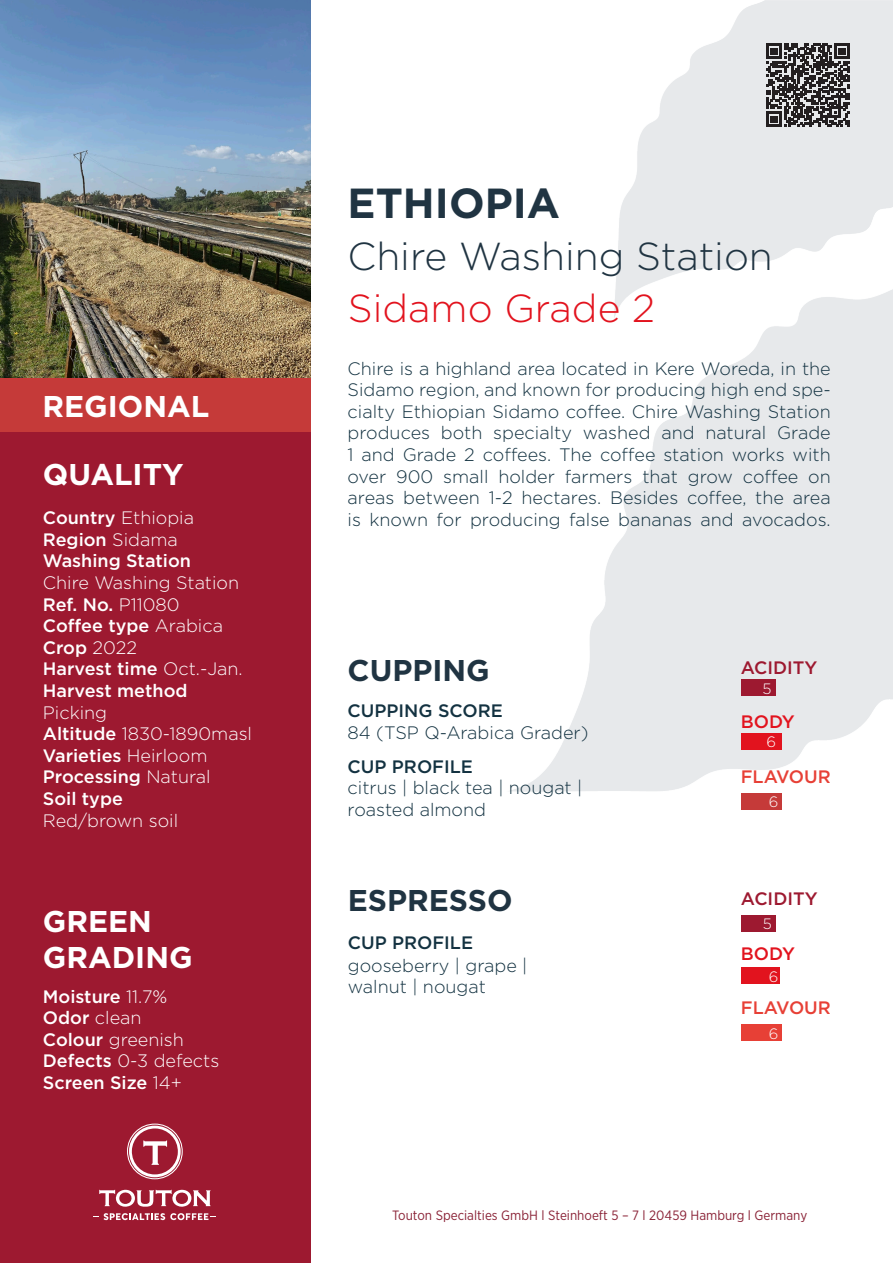
<style>
.page{position:relative;width:893px;height:1263px;background:#fff}
.page>*{position:absolute;margin:0;border:0;box-sizing:border-box;transform-origin:0 0}
.t1{font:700 42px "Gotham";color:#203442}
.t2{font:300 39px "Gotham";color:#203442}
.t3{font:300 39px "Gotham";color:#e2131e}
.t4{font:700 30px "Gotham";color:#fff}
.t5{font:700 30px "Gotham";color:#203442}
.t6{font:300 18px/21.6px "Gotham";color:#133241;text-align:justify}
.t7{font:500 18px "Gotham";color:#fff}
.t8{font:300 18px "Gotham";color:#fff}
.t9{font:500 18px "Gotham";color:#133241}
.t10{font:500 18px "Gotham";color:#9d1930}
.t11{font:500 18px "Gotham";color:#e74036}
.t12{font:500 18px "Gotham";color:#e2131e}
.t13{font:300 15px "Gotham";color:#fff}
.t14{font:13.5px "Gotham Narrow";color:#8b2438}
.s1{font-weight:500}
.s2{font-weight:300}
</style>
<div class="page">
<img style="left:310px;top:0;width:583px;height:1261px">
<div style="left:0;top:386px;width:310px;height:877px;background:#9d1930"></div>
<div style="left:0;top:377px;width:310px;height:55px;background:#c53a39"></div>
<div style="left:741px;top:793px;width:40px;height:17px;background:#c53a39"></div>
<div style="left:741px;top:967px;width:38px;height:17px;background:#e2131e"></div>
<div style="left:741px;top:1024px;width:40px;height:17px;background:#e74036"></div>
<svg style="left:99px;top:1190px;width:112px;height:17px"></svg>
<svg style="left:94px;top:1213px;width:122px;height:7px"></svg>
<svg style="left:127px;top:1123px;width:56px;height:56px"></svg>
<svg style="left:766px;top:43px;width:84px;height:84px;background:#656364"></svg>
<img style="left:0;top:0;width:311px;height:377px">
<div style="left:741px;top:679px;width:34px;height:17px;background:#9d1930"></div>
<div style="left:741px;top:733px;width:40px;height:17px;background:#e2131e"></div>
<div style="left:741px;top:915px;width:35px;height:16px;background:#9d1930"></div>
<p class="t4" style="left:43px;top:387px;width:168px">REGIONAL</p>
<p class="t4" style="left:43px;top:455px;width:142px">QUALITY</p>
<p class="t8" style="left:43px;top:506px;width:153px"><span class="s1">Country</span> Ethiopia</p>
<p class="t7" style="left:43px;top:528px;width:136px">Region <span class="s2">Sidama</span></p>
<p class="t7" style="left:43px;top:549px;width:150px">Washing Station</p>
<p class="t8" style="left:43px;top:571px;width:198px">Chire Washing Station</p>
<p class="t7" style="left:43px;top:592px;width:138px">Ref. No. <span class="s2">P11080</span></p>
<p class="t7" style="left:43px;top:614px;width:182px">Coffee type <span class="s2">Arabica</span></p>
<p class="t7" style="left:43px;top:636px;width:96px">Crop <span class="s2">2022</span></p>
<p class="t7" style="left:43px;top:657px;width:201px">Harvest time <span class="s2">Oct.-Jan.</span></p>
<p class="t7" style="left:43px;top:679px;width:146px">Harvest method</p>
<p class="t8" style="left:43px;top:701px;width:66px">Picking</p>
<p class="t8" style="left:43px;top:722px;width:211px"><span class="s1">Altitude</span> 1830-1890masl</p>
<p class="t7" style="left:43px;top:744px;width:166px">Varieties <span class="s2">Heirloom</span></p>
<p class="t7" style="left:43px;top:765px;width:169px">Processing <span class="s2">Natural</span></p>
<p class="t7" style="left:43px;top:787px;width:82px">Soil type</p>
<p class="t8" style="left:43px;top:809px;width:137px">Red/brown soil</p>
<p class="t4" style="left:43px;top:901px;width:111px">GREEN</p>
<p class="t4" style="left:43px;top:937px;width:151px">GRADING</p>
<p class="t7" style="left:43px;top:984px;width:126px">Moisture <span class="s2">11.7%</span></p>
<p class="t8" style="left:43px;top:1006px;width:100px"><span class="s1">Odor</span> clean</p>
<p class="t8" style="left:43px;top:1028px;width:143px"><span class="s1">Colour</span> greenish</p>
<p class="t8" style="left:43px;top:1050px;width:178px"><span class="s1">Defects</span> 0-3 defects</p>
<p class="t7" style="left:43px;top:1071px;width:141px">Screen Size <span class="s2">14+</span></p>
<p class="t1" style="left:348px;top:175px;width:214px">ETHIOPIA</p>
<p class="t2" style="left:348px;top:232px;width:427px">Chire Washing Station</p>
<p class="t3" style="left:348px;top:283px;width:309px">Sidamo Grade 2</p>
<p class="t6" style="left:348px;top:357px;width:485px">Chire is a highland area located in Kere Woreda, in the Sidamo region, and known for producing high end spe&shy;cialty Ethiopian Sidamo coffee. Chire Washing Station produces both specialty washed and natural Grade 1 and Grade 2 coffees. The coffee station works with over 900 small holder farmers that grow coffee on areas between 1-2 hectares. Besides coffee, the area is known for producing false bananas and avocados.</p>
<p class="t5" style="left:348px;top:650px;width:144px">CUPPING</p>
<p class="t9" style="left:348px;top:699px;width:157px">CUPPING SCORE</p>
<p class="t6" style="left:348px;top:721px;width:242px">84 (TSP Q-Arabica Grader)</p>
<p class="t9" style="left:348px;top:754px;width:127px">CUP PROFILE</p>
<p class="t6" style="left:348px;top:777px;width:236px">citrus | black tea | nougat | roasted almond</p>
<p class="t5" style="left:348px;top:880px;width:166px">ESPRESSO</p>
<p class="t9" style="left:348px;top:930px;width:127px">CUP PROFILE</p>
<p class="t6" style="left:348px;top:954px;width:181px">gooseberry | grape |</p>
<p class="t6" style="left:348px;top:976px;width:140px">walnut | nougat</p>
<p class="t10" style="left:741px;top:655px;width:78px">ACIDITY</p>
<p class="t13" style="left:762px;top:679px;width:11px">5</p>
<p class="t12" style="left:741px;top:710px;width:56px">BODY</p>
<p class="t13" style="left:767px;top:732px;width:11px">6</p>
<p class="t11" style="left:741px;top:765px;width:92px">FLAVOUR</p>
<p class="t13" style="left:769px;top:792px;width:11px">6</p>
<p class="t10" style="left:741px;top:887px;width:78px">ACIDITY</p>
<p class="t13" style="left:763px;top:914px;width:11px">5</p>
<p class="t12" style="left:741px;top:941px;width:56px">BODY</p>
<p class="t13" style="left:769px;top:967px;width:11px">6</p>
<p class="t11" style="left:741px;top:996px;width:92px">FLAVOUR</p>
<p class="t13" style="left:769px;top:1024px;width:11px">6</p>
<p class="t14" style="left:392px;top:1207px;width:417px">Touton Specialties GmbH l Steinhoeft 5 – 7 l 20459 Hamburg l Germany</p>
</div>
